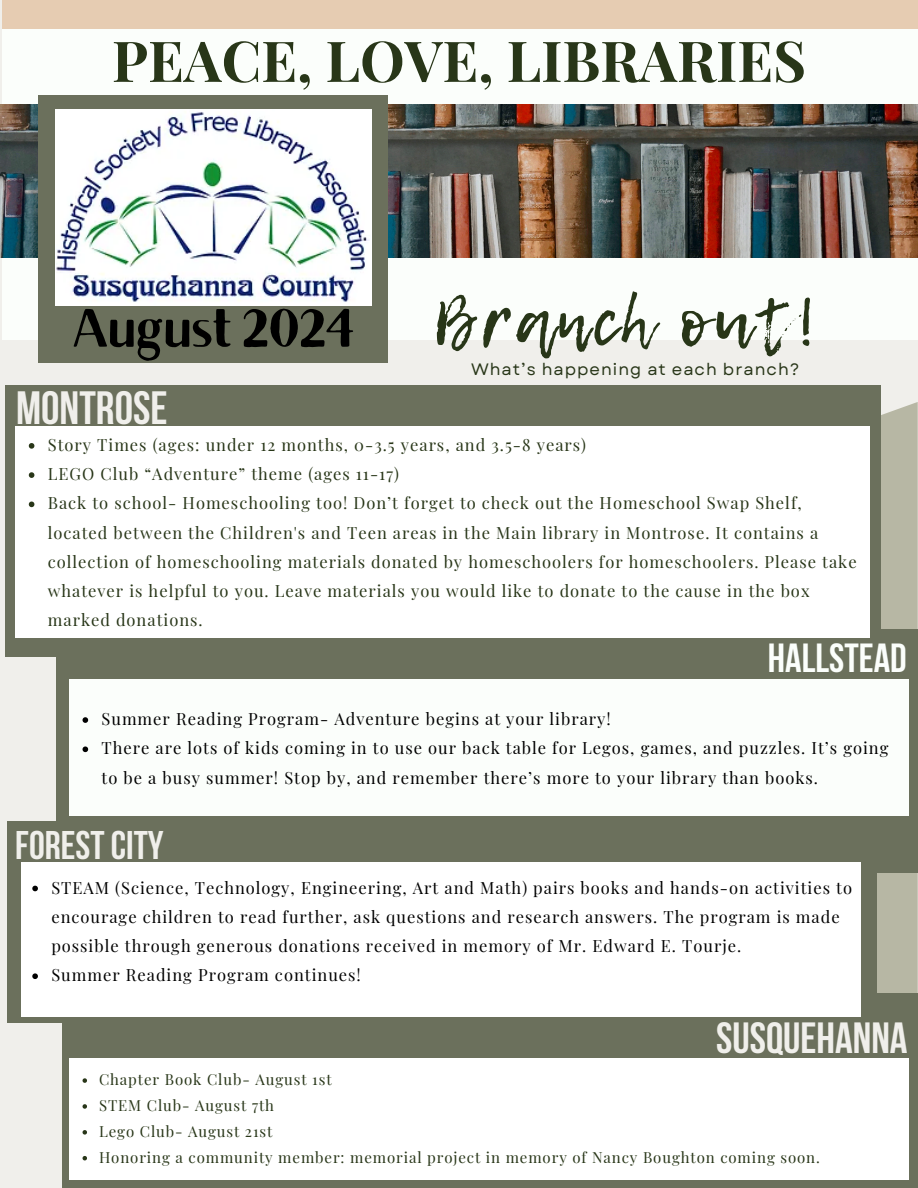
<style>
.page{position:relative;width:918px;height:1188px;background:#f0efeb}
.page>*{position:absolute;margin:0;border:0;box-sizing:border-box;transform-origin:0 0}
.t1{font:67.95px "Lemon Tuesday";letter-spacing:.06em;color:#283618}
.t2{font:700 56.4px "Playfair Display";color:#283618}
.t3{font:54px "Brixton Sans TC";color:#000}
.t4{font:700 46.5px "Bebas Neue";color:#f0efeb}
.t5{font:700 43.5px "Bebas Neue";color:#f0efeb}
.t6{font:700 40.5px "Bebas Neue";color:#fbfefb}
.t7{font:700 39.9px "Bebas Neue";color:#f0efeb}
.t8{font:16.5px/29.2px "Playfair Display";letter-spacing:.06em;color:#000}
.t9{font:16.5px/29.2px "Playfair Display";letter-spacing:.06em;color:#283618}
.t10{font:16.5px "Garet";letter-spacing:.06em;color:#283618}
.t11{font:15px "Playfair Display";letter-spacing:.06em;color:#283618}
</style>
<div class="page">
<div style="left:2px;top:29px;width:916px;height:311px;background:#fbfefb"></div>
<div style="left:2px;top:0;width:916px;height:29px;background:#e6ccb2"></div>
<img style="left:0;top:105px;width:918px;height:153px">
<div style="left:877px;top:402px;width:41px;height:591px;background:#b7b7a4"></div>
<div style="left:39px;top:95px;width:349px;height:268px;background:#6b705c"></div>
<img style="left:56px;top:109px;width:316px;height:196px">
<div style="left:5px;top:385px;width:876px;height:272px;background:#6b705c"></div>
<div style="left:56px;top:630px;width:862px;height:243px;background:#6b705c"></div>
<div style="left:15px;top:426px;width:855px;height:211px;background:#fff"></div>
<svg style="left:29px;top:443px;width:5px;height:6px"></svg>
<svg style="left:29px;top:472px;width:5px;height:6px"></svg>
<svg style="left:29px;top:502px;width:5px;height:5px"></svg>
<div style="left:7px;top:822px;width:870px;height:201px;background:#6b705c"></div>
<div style="left:69px;top:679px;width:839px;height:136px;background:#fbfefb"></div>
<svg style="left:83px;top:717px;width:5px;height:6px"></svg>
<svg style="left:83px;top:746px;width:5px;height:6px"></svg>
<div style="left:62px;top:993px;width:856px;height:195px;background:#6b705c"></div>
<div style="left:21px;top:862px;width:840px;height:155px;background:#fff"></div>
<div style="left:69px;top:1058px;width:839px;height:122px;background:#fff"></div>
<svg style="left:83px;top:1078px;width:4px;height:5px"></svg>
<svg style="left:83px;top:1104px;width:4px;height:5px"></svg>
<svg style="left:83px;top:1130px;width:4px;height:5px"></svg>
<svg style="left:83px;top:1156px;width:4px;height:4px"></svg>
<svg style="left:32px;top:886px;width:6px;height:5px"></svg>
<svg style="left:32px;top:973px;width:6px;height:6px"></svg>
<p class="t2" style="left:112px;top:21px;width:696px">PEACE, LOVE, LIBRARIES</p>
<p class="t3" style="left:73px;top:309px;width:283px">August 2024</p>
<p class="t4" style="left:16px;top:390px;width:153px">MONTROSE</p>
<p class="t1" style="left:433px;top:271px;width:385px">Branch out!</p>
<h4 class="t10" style="left:471px;top:357px;width:330px">What’s happening at each branch?</h4>
<h1 class="t9" style="left:48px;top:429px;width:540px">Story Times (ages: under 12 months, 0-3.5 years, and 3.5-8 years)</h1>
<p class="t9" style="left:48px;top:459px;width:353px">LEGO Club “Adventure” theme (ages 11-17)</p>
<p class="t9" style="left:48px;top:488px;width:810px">Back to school- Homeschooling too! Don’t forget to check out the Homeschool Swap Shelf, located between the Children's and Teen areas in the Main library in Montrose. It contains a collection of homeschooling materials donated by homeschoolers for homeschoolers. Please take whatever is helpful to you. Leave materials you would like to donate to the cause in the box marked donations.</p>
<h3 class="t6" style="left:768px;top:641px;width:140px">HALLSTEAD</h3>
<h2 class="t8" style="left:102px;top:704px;width:511px">Summer Reading Program- Adventure begins at your library!</h2>
<p class="t8" style="left:102px;top:733px;width:788px">There are lots of kids coming in to use our back table for Legos, games, and puzzles. It’s going to be a busy summer! Stop by, and remember there’s more to your library than books.</p>
<p class="t7" style="left:15px;top:829px;width:150px">FOREST CITY</p>
<p class="t8" style="left:51px;top:872px;width:802px">STEAM (Science, Technology, Engineering, Art and Math) pairs books and hands-on activities to encourage children to read further, ask questions and research answers. The program is made possible through generous donations received in memory of Mr. Edward E. Tourje.</p>
<p class="t8" style="left:51px;top:960px;width:311px">Summer Reading Program continues!</p>
<p class="t5" style="left:716px;top:1020px;width:193px">SUSQUEHANNA</p>
<p class="t11" style="left:99px;top:1069px;width:234px">Chapter Book Club- August 1st</p>
<h3 class="t11" style="left:99px;top:1095px;width:177px">STEM Club- August 7th</h3>
<h4 class="t11" style="left:99px;top:1121px;width:175px">Lego Club- August 21st</h4>
<p class="t11" style="left:99px;top:1146px;width:722px">Honoring a community member: memorial project in memory of Nancy Boughton coming soon.</p>
</div>
